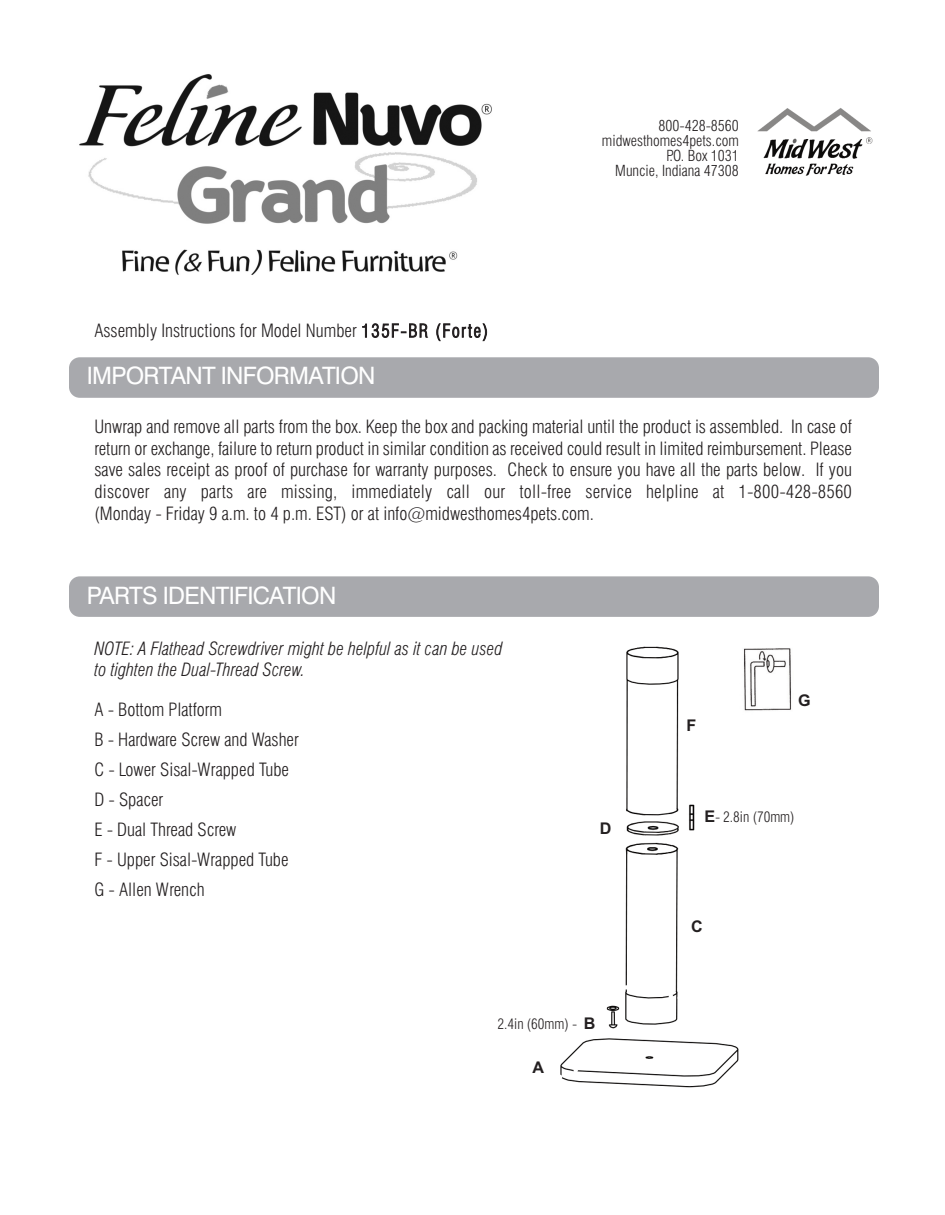
<style>
.page{position:relative;width:945px;height:1215px;background:#fff}
.page>*{position:absolute;margin:0;border:0;box-sizing:border-box;transform-origin:0 0}
.t1{font:24px "Swiss 721 BT";letter-spacing:-.03em;color:#fff}
.t2{font:300 condensed 18px/30px "Swiss 721 BT";color:#231f20;text-align:justify}
.t3{font:italic 300 condensed 18px/21px "Swiss 721 BT";color:#231f20}
.t4{font:700 16.05px "Arial";color:#231f20}
.t5{font:300 condensed 15px/15px "Swiss 721 BT";color:#231f20;text-align:right}
.t6{font:300 condensed 14.25px "Swiss 721 BT";color:#231f20}
.s1{font-family:"Arial";font-weight:700;font-stretch:normal;font-size:16.05px}
</style>
<div class="page">
<img style="left:577px;top:646px;width:162px;height:442px">
<div style="left:69px;top:357px;width:810px;height:41px;background:#a8a9ad;border-radius:11px"></div>
<div style="left:69px;top:576px;width:810px;height:41px;background:#a8a9ad;border-radius:11px"></div>
<svg style="left:560px;top:1048px;width:68px;height:35px"></svg>
<svg style="left:577px;top:912px;width:117px;height:93px"></svg>
<div style="left:738px;top:645px;width:63px;height:75px;background:#fff"></div>
<img style="left:743px;top:648px;width:49px;height:63px">
<img style="left:79px;top:74px;width:413px;height:201px">
<img style="left:758px;top:108px;width:114px;height:68px">
<p class="t2" style="left:94px;top:317px;width:395px">Assembly Instructions for Model Number 135F-BR (Forte)</p>
<h1 class="t1" style="left:87px;top:367px;width:290px">IMPORTANT INFORMATION</h1>
<p class="t5" style="left:602px;top:119px;width:138px">800-428-8560 midwesthomes4pets.com<br>P.O. Box 1031<br>Muncie, Indiana 47308</p>
<p class="t2" style="left:94px;top:417px;width:759px;line-height:21.6px">Unwrap and remove all parts from the box. Keep the box and packing material until the product is assembled. In case of return or exchange, failure to return product in similar condition as received could result in limited reimbursement. Please save sales receipt as proof of purchase for warranty purposes. Check to ensure you have all the parts below. If you discover any parts are missing, immediately call our toll-free service helpline at 1-800-428-8560 (Monday - Friday 9 a.m. to 4 p.m. EST) or at info@midwesthomes4pets.com.</p>
<h1 class="t1" style="left:87px;top:586px;width:251px">PARTS IDENTIFICATION</h1>
<p class="t3" style="left:94px;top:639px;width:410px">NOTE: A Flathead Screwdriver might be helpful as it can be used to tighten the Dual-Thread Screw.</p>
<p class="t2" style="left:94px;top:696px;width:206px;text-align:left">A - Bottom Platform<br>B - Hardware Screw and Washer<br>C - Lower Sisal-Wrapped Tube<br>D - Spacer<br>E - Dual Thread Screw<br>F - Upper Sisal-Wrapped Tube<br>G - Allen Wrench</p>
<p class="t4" style="left:600px;top:819px;width:13px">D</p>
<p class="t6" style="left:498px;top:1019px;width:99px">2.4in (60mm) - <span class="s1">B</span></p>
<p class="t4" style="left:533px;top:1058px;width:13px">A</p>
<p class="t4" style="left:687px;top:716px;width:11px">F</p>
<p class="t4" style="left:798px;top:691px;width:14px">G</p>
<p class="t6" style="left:705px;top:812px;width:92px"><span class="s1">E</span>- 2.8in (70mm)</p>
<p class="t4" style="left:691px;top:917px;width:13px">C</p>
</div>
